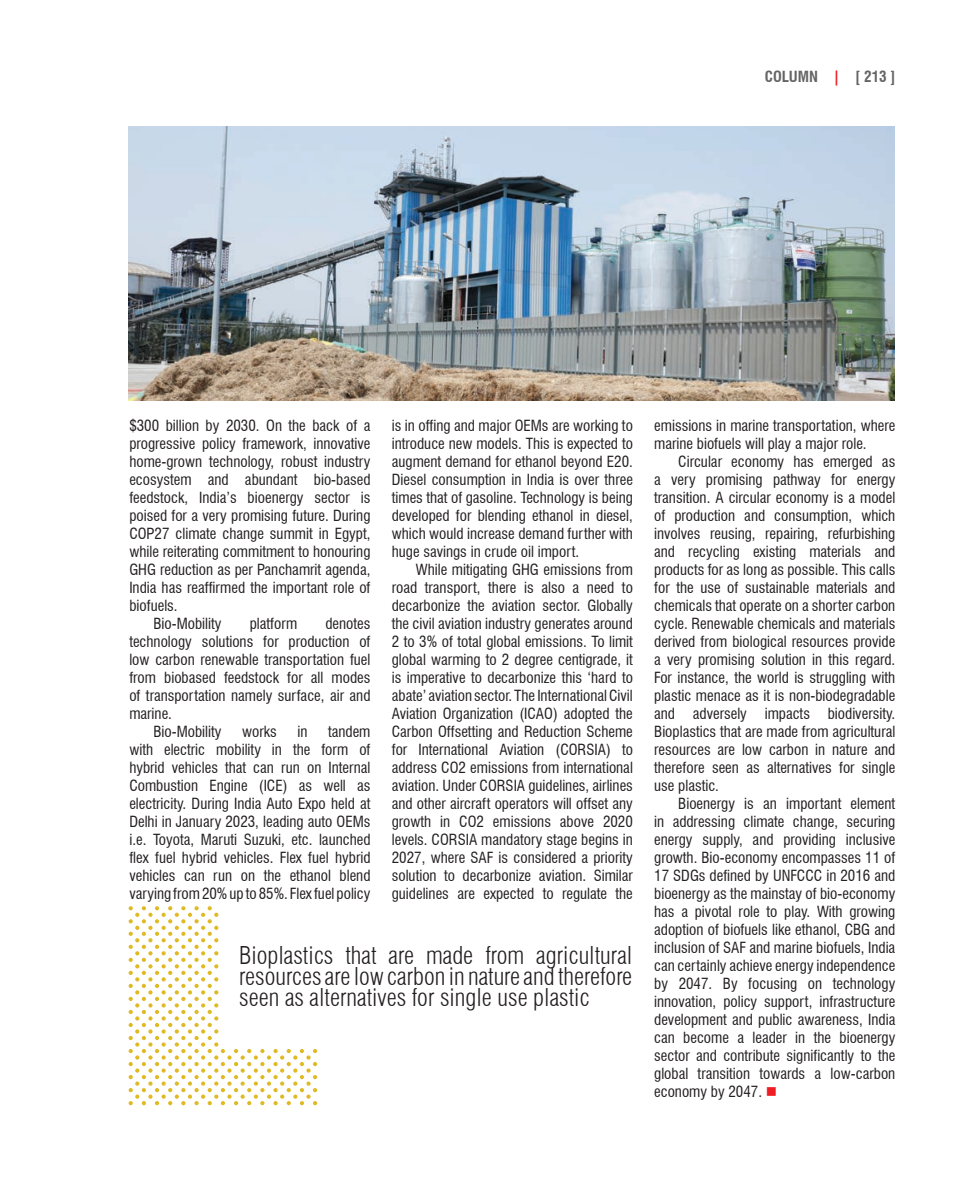
<style>
.page{position:relative;width:979px;height:1187px;background:#fff}
.page>*{position:absolute;margin:0;border:0;box-sizing:border-box;transform-origin:0 0}
.Blurb{font:300 condensed 24px/21px "Swiss 721 BT";color:#231f20;text-align:justify}
.RT{font:condensed 15px/18px "Swiss 721 BT";color:#231f20;text-align:justify}
.t1{font:700 condensed 15px "Swiss 721 BT";color:#646464}
.s1{color:#ee1d23}
</style>
<div class="page">
<img style="left:129px;top:126px;width:765px;height:275px">
<svg style="left:128px;top:906px;width:189px;height:199px"></svg>
<p class="t1" style="left:764px;top:67px;width:132px">COLUMN <span class="s1">|</span> [ 213 ]</p>
<p class="RT" style="left:129px;top:416px;width:242px">$300 billion by 2030. On the back of a progressive policy framework, innovative home-grown technology, robust industry ecosystem and abundant bio-based feedstock, India’s bioenergy sector is poised for a very promising future. During COP27 climate change summit in Egypt, while reiterating commitment to honouring GHG reduction as per Panchamrit agenda, India has reaffirmed the important role of biofuels.</p>
<p class="RT" style="left:153px;top:614px;width:70px">Bio-Mobility</p>
<p class="RT" style="left:250px;top:614px;width:49px">platform</p>
<p class="RT" style="left:129px;top:614px;width:242px;text-indent:196px">denotes technology solutions for production of low carbon renewable transportation fuel from biobased feedstock for all modes of transportation namely surface, air and marine.</p>
<p class="RT" style="left:153px;top:722px;width:70px">Bio-Mobility</p>
<p class="RT" style="left:242px;top:722px;width:36px">works</p>
<p class="RT" style="left:297px;top:722px;width:12px">in</p>
<p class="RT" style="left:129px;top:722px;width:242px;text-indent:199px">tandem with electric mobility in the form of hybrid vehicles that can run on Internal Combustion Engine (ICE) as well as electricity. During India Auto Expo held at Delhi in January 2023, leading auto OEMs i.e. Toyota, Maruti Suzuki, etc. launched flex fuel hybrid vehicles. Flex fuel hybrid vehicles can run on the ethanol blend varying from 20% up to 85%. Flex fuel policy</p>
<p class="RT" style="left:391px;top:416px;width:242px">is in offing and major OEMs are working to introduce new models. This is expected to augment demand for ethanol beyond E20.<br>Diesel consumption in India is over three times that of gasoline. Technology is being developed for blending ethanol in diesel, which would increase demand further with huge savings in crude oil import.</p>
<p class="RT" style="left:391px;top:560px;width:242px;text-indent:24px">While mitigating GHG emissions from road transport, there is also a need to decarbonize the aviation sector. Globally the civil aviation industry generates around 2 to 3% of total global emissions. To limit global warming to 2 degree centigrade, it is imperative to decarbonize this ‘hard to abate’ aviation sector. The International Civil Aviation Organization (ICAO) adopted the Carbon Offsetting and Reduction Scheme for International Aviation (CORSIA) to address CO2 emissions from international aviation. Under CORSIA guidelines, airlines and other aircraft operators will offset any growth in CO2 emissions above 2020 levels. CORSIA mandatory stage begins in 2027, where SAF is considered a priority solution to decarbonize aviation. Similar guidelines are expected to regulate the</p>
<p class="Blurb" style="left:239px;top:945px;width:394px">Bioplastics that are made from agricultural resources are low carbon in nature and therefore seen as alternatives for single use plastic</p>
<p class="RT" style="left:654px;top:416px;width:242px">emissions in marine transportation, where marine biofuels will play a major role.</p>
<p class="RT" style="left:654px;top:452px;width:242px;text-indent:24px">Circular economy has emerged as a very promising pathway for energy transition. A circular economy is a model of production and consumption, which involves reusing, repairing, refurbishing and recycling existing materials and products for as long as possible. This calls for the use of sustainable materials and chemicals that operate on a shorter carbon cycle. Renewable chemicals and materials derived from biological resources provide a very promising solution in this regard.<br>For instance, the world is struggling with plastic menace as it is non-biodegradable and adversely impacts biodiversity.<br>Bioplastics that are made from agricultural resources are low carbon in nature and therefore seen as alternatives for single use plastic.</p>
<p class="RT" style="left:654px;top:794px;width:242px;text-indent:24px">Bioenergy is an important element in addressing climate change, securing energy supply, and providing inclusive growth. Bio-economy encompasses 11 of 17 SDGs defined by UNFCCC in 2016 and bioenergy as the mainstay of bio-economy has a pivotal role to play. With growing adoption of biofuels like ethanol, CBG and inclusion of SAF and marine biofuels, India can certainly achieve energy independence by 2047. By focusing on technology innovation, policy support, infrastructure development and public awareness, India can become a leader in the bioenergy sector and contribute significantly to the global transition towards a low-carbon economy by 2047. <span class="s1">■</span></p>
</div>
